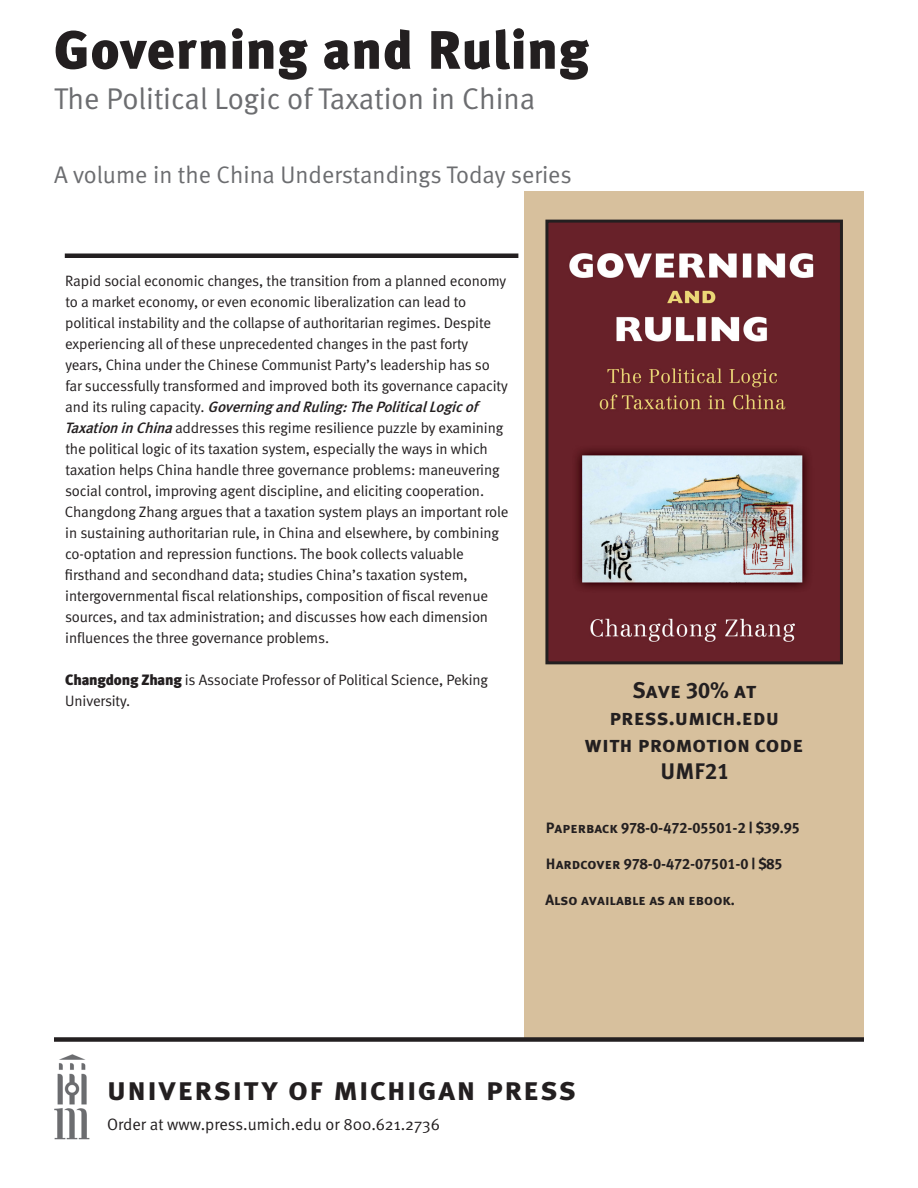
<style>
.page{position:relative;width:918px;height:1188px;background:#fff}
.page>*{position:absolute;margin:0;border:0;box-sizing:border-box;transform-origin:0 0}
.t1{font:900 54px "Meta";letter-spacing:.015em;color:#231f20}
.t2{font:33px "Meta Bold Caps";letter-spacing:.03em;color:#231f20}
.t3{font:30px "Meta Normal";color:#6c6d70}
.t4{font:24px "Meta Normal";color:#6c6d70}
.t5{font:22.5px/27px "Meta Bold Caps";color:#231f20;text-align:center}
.t6{font:16.5px "Meta Normal";color:#231f20}
.t7{font:15px/21px "Meta Normal";letter-spacing:-.01em;color:#231f20}
.t8{font:15px "Meta Bold Caps";color:#231f20}
.s1{font-family:"Meta";font-weight:500;font-style:italic}
.s2{font-family:"Meta";font-weight:900}
</style>
<div class="page">
<img style="left:54px;top:1054px;width:36px;height:86px">
<div style="left:524px;top:191px;width:340px;height:846px;background:#d7c09d"></div>
<div style="left:54px;top:1037px;width:810px;height:5px;background:#231f20"></div>
<hr style="left:65px;top:254px;width:453px;height:4px;background:#231f20">
<img style="left:549px;top:224px;width:290px;height:436px">
<div style="left:545px;top:220px;width:298px;height:444px;border:3px solid #231f20"></div>
<p class="t1" style="left:54px;top:17px;width:536px">Governing and Ruling</p>
<p class="t3" style="left:54px;top:82px;width:483px">The Political Logic of Taxation in China</p>
<p class="t4" style="left:54px;top:161px;width:519px">A volume in the China Understandings Today series</p>
<p class="t7" style="left:64px;top:270px;width:445px">Rapid social economic changes, the transition from a planned economy to a market economy, or even economic liberalization can lead to political instability and the collapse of authoritarian regimes. Despite experiencing all of these unprecedented changes in the past forty years, China under the Chinese Communist Party’s leadership has so far successfully transformed and improved both its governance capacity a n d i t s r u l i n g c a p a c i t y . <span class="s1">GoverningandRuling:ThePoliticalLogicof TaxationinChina</span>addresses this regime resilience puzzle by examining the political logic of its taxation system, especially the ways in which taxation helps China handle three governance problems: maneuvering social control, improving agent discipline, and eliciting cooperation.<br>Changdong Zhang argues that a taxation system plays an important role in sustaining authoritarian rule, in China and elsewhere, by combining co-optation and repression functions. The book collects valuable firsthand and secondhand data; studies China’s taxation system, intergovernmental fiscal relationships, composition of fiscal revenue sources, and tax administration; and discusses how each dimension influences the three governance problems.</p>
<p class="t7" style="left:65px;top:669px;width:424px"><span class="s2">Changdong Zhang</span> is Associate Professor of Political Science, Peking<br>University.</p>
<p class="t5" style="left:609px;top:677px;width:171px">Save 30% at press.umich.edu</p>
<p class="t5" style="left:585px;top:731px;width:220px">with promotion code</p>
<p class="t5" style="left:661px;top:758px;width:70px">UMF21</p>
<p class="t8" style="left:546px;top:819px;width:255px">Paperback 978-0-472-05501-2 | $39.95</p>
<p class="t8" style="left:546px;top:855px;width:238px">Hardcover 978-0-472-07501-0 | $85</p>
<p class="t8" style="left:545px;top:891px;width:191px">Also available as an ebook.</p>
<p class="t2" style="left:107px;top:1069px;width:471px">university of michigan press</p>
<p class="t6" style="left:107px;top:1115px;width:334px">Order at www.press.umich.edu or 800.621.2736</p>
</div>
